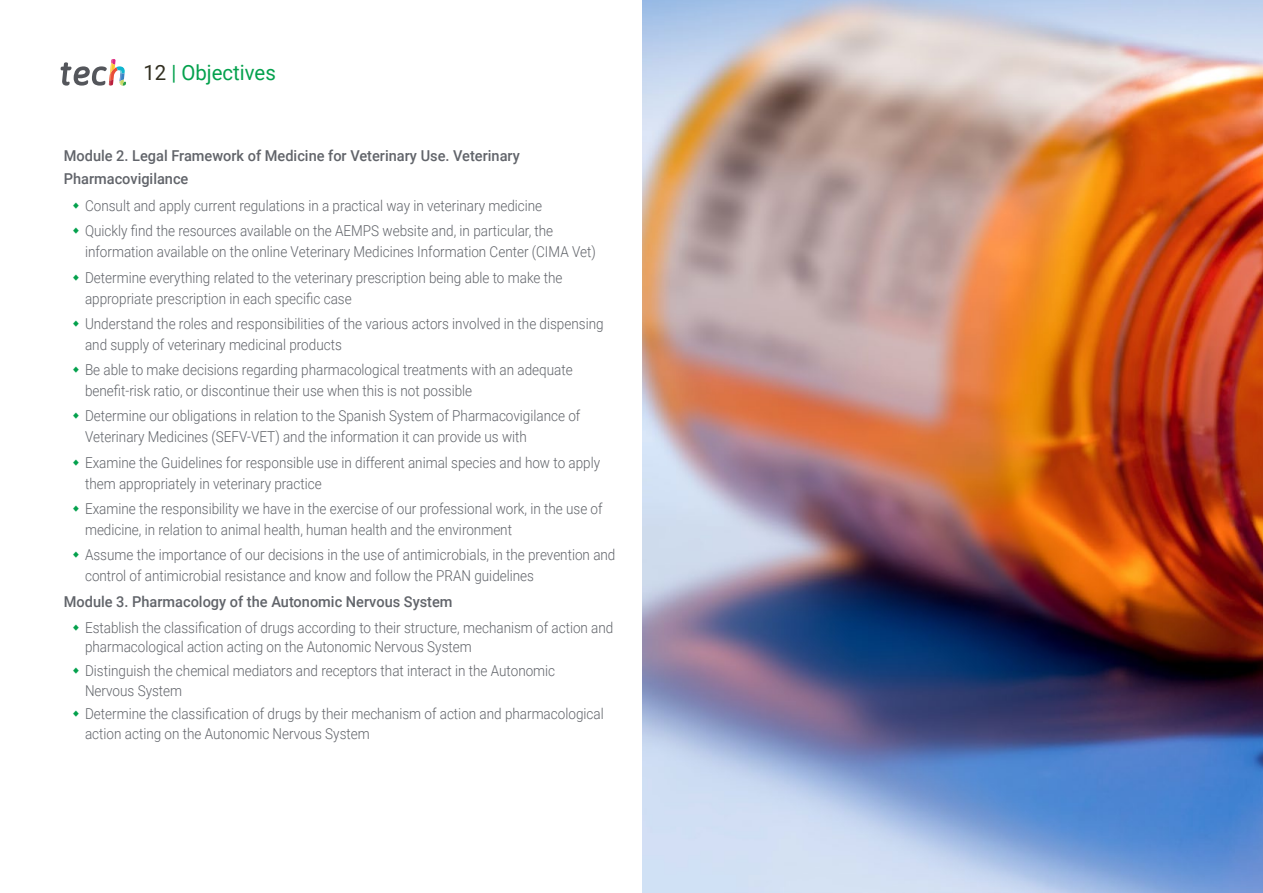
<style>
.page{position:relative;width:1263px;height:893px;background:#fff}
.page>*{position:absolute;margin:0;border:0;box-sizing:border-box;transform-origin:0 0}
.t1{font:21px "Roboto";color:#04a14d}
.t2{font:300 15px/25.2px "Roboto";color:#61646a;scale:.9 1}
.t3{font:500 15px/22.5px "Roboto";color:#61646a}
.s1{color:#312e20}
</style>
<div class="page">
<svg style="left:61px;top:59px;width:65px;height:27px"></svg>
<img style="left:642px;top:0;width:621px;height:893px">
<h1 class="t1" style="left:144px;top:57px;width:134px"><span class="s1">12</span> | Objectives</h1>
<p class="t3" style="left:64px;top:144px;width:458px">Module 2. Legal Framework of Medicine for Veterinary Use. Veterinary<br>Pharmacovigilance</p>
<p class="t2" style="left:85px;top:193px;width:522px">Consult and apply current regulations in a practical way in veterinary medicine<br>Quickly find the resources available on the AEMPS website and, in particular, the</p>
<p class="t2" style="left:85px;top:239px;width:569px">information available on the online Veterinary Medicines Information Center (CIMA Vet)<br>Determine everything related to the veterinary prescription being able to make the</p>
<p class="t2" style="left:85px;top:285px;width:578px">appropriate prescription in each specific case<br>Understand the roles and responsibilities of the various actors involved in the dispensing</p>
<p class="t2" style="left:85px;top:331px;width:543px">and supply of veterinary medicinal products<br>Be able to make decisions regarding pharmacological treatments with an adequate</p>
<p class="t2" style="left:85px;top:378px;width:552px">benefit-risk ratio, or discontinue their use when this is not possible<br>Determine our obligations in relation to the Spanish System of Pharmacovigilance of</p>
<p class="t2" style="left:85px;top:424px;width:574px">Veterinary Medicines (SEFV-VET) and the information it can provide us with<br>Examine the Guidelines for responsible use in different animal species and how to apply</p>
<p class="t2" style="left:85px;top:470px;width:577px">them appropriately in veterinary practice<br>Examine the responsibility we have in the exercise of our professional work, in the use of</p>
<p class="t2" style="left:85px;top:516px;width:591px">medicine, in relation to animal health, human health and the environment<br>Assume the importance of our decisions in the use of antimicrobials, in the prevention and</p>
<p class="t2" style="left:85px;top:562px;width:500px">control of antimicrobial resistance and know and follow the PRAN guidelines</p>
<p class="t3" style="left:64px;top:590px;width:390px">Module 3. Pharmacology of the Autonomic Nervous System</p>
<p class="t2" style="left:85px;top:617px;width:589px;line-height:19.5px">Establish the classification of drugs according to their structure, mechanism of action and pharmacological action acting on the Autonomic Nervous System</p>
<p class="t2" style="left:85px;top:660px;width:524px;line-height:19.5px">Distinguish the chemical mediators and receptors that interact in the Autonomic<br>Nervous System</p>
<p class="t2" style="left:85px;top:704px;width:578px;line-height:19.5px">Determine the classification of drugs by their mechanism of action and pharmacological action acting on the Autonomic Nervous System</p>
</div>
